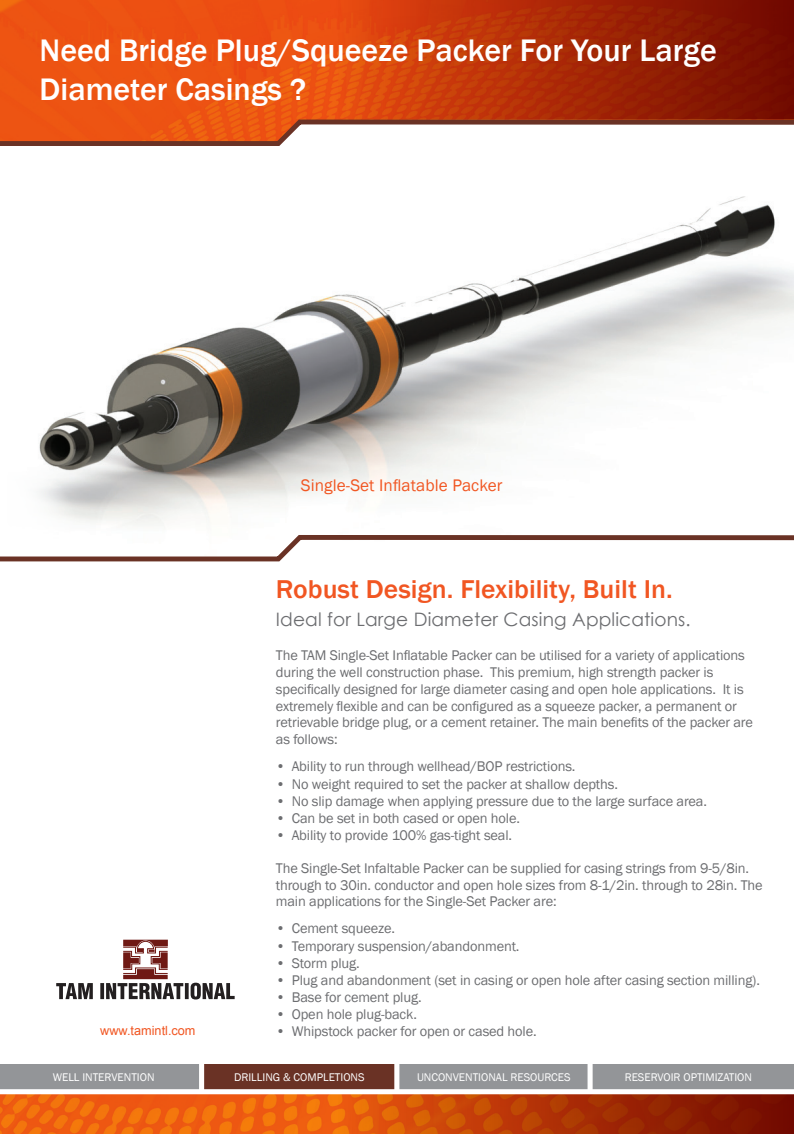
<style>
.page{position:relative;width:794px;height:1134px;background:#fff}
.page>*{position:absolute;margin:0;border:0;box-sizing:border-box;transform-origin:0 0}
.t1{font:500 32px/38.4px "Franklin Gothic";color:#fff}
.t2{font:500 26.48px "Franklin Gothic";color:#f15622;scale:1.04 1}
.t3{font:18.56px "Century Gothic";letter-spacing:.005em;color:#6c6d70}
.t4{font:17.24px "Franklin Gothic";letter-spacing:.005em;color:#f15622}
.t5{font:14.4px/16.8px "Franklin Gothic";letter-spacing:-.01em;color:#6c6d70}
.t6{font:12.72px "Arial";color:#f15622}
.t7{font:11.44px "Franklin Gothic";color:#fff}
</style>
<div class="page">
<img style="left:39px;top:196px;width:755px;height:329px">
<div style="left:0;top:0;width:60px;height:117px;background:#ed5412"></div>
<svg style="left:0;top:1094px;width:59px;height:40px;background:#ef6511"></svg>
<svg style="left:60px;top:0;width:734px;height:117px;background:#c33a0b"></svg>
<svg style="left:59px;top:1094px;width:735px;height:40px;background:#c7480a"></svg>
<div style="left:203px;top:1064px;width:195px;height:25px;background:#6a3225"></div>
<div style="left:397px;top:1064px;width:195px;height:25px;background:#939598"></div>
<div style="left:591px;top:1064px;width:203px;height:25px;background:#939598"></div>
<div style="left:394px;top:1058px;width:5px;height:34px;background:#fff"></div>
<div style="left:587px;top:1058px;width:5px;height:34px;background:#fff"></div>
<div style="left:0;top:1064px;width:203px;height:25px;background:#939598"></div>
<div style="left:199px;top:1058px;width:5px;height:34px;background:#fff"></div>
<svg style="left:0;top:117px;width:794px;height:29px"></svg>
<div style="left:122px;top:938px;width:47px;height:42px;background:#d2b8b7"></div>
<svg style="left:56px;top:940px;width:179px;height:59px"></svg>
<svg style="left:0;top:535px;width:794px;height:27px"></svg>
<h1 class="t1" style="left:40px;top:32px;width:678px">Need Bridge Plug/Squeeze Packer For Your Large<br>Diameter Casings ?</h1>
<p class="t4" style="left:301px;top:474px;width:203px">Single-Set Inflatable Packer</p>
<p class="t6" style="left:100px;top:1022px;width:97px">www.tamintl.com</p>
<p class="t7" style="left:53px;top:1070px;width:103px">WELL INTERVENTION</p>
<h2 class="t2" style="left:276px;top:573px;width:383px">Robust Design. Flexibility, Built In.</h2>
<p class="t3" style="left:276px;top:606px;width:416px">Ideal for Large Diameter Casing Applications.</p>
<p class="t5" style="left:276px;top:647px;width:478px">The TAM Single-Set Inflatable Packer can be utilised for a variety of applications during the well construction phase. This premium, high strength packer is specifically designed for large diameter casing and open hole applications. It is extremely flexible and can be configured as a squeeze packer, a permanent or retrievable bridge plug, or a cement retainer. The main benefits of the packer are as follows:</p>
<p class="t5" style="left:276px;top:758px;width:301px">• Ability to run through wellhead/BOP restrictions.</p>
<p class="t5" style="left:276px;top:776px;width:343px">• No weight required to set the packer at shallow depths.</p>
<p class="t5" style="left:276px;top:793px;width:432px">• No slip damage when applying pressure due to the large surface area.</p>
<p class="t5" style="left:276px;top:810px;width:245px">• Can be set in both cased or open hole.</p>
<p class="t5" style="left:276px;top:827px;width:238px">• Ability to provide 100% gas-tight seal.</p>
<p class="t5" style="left:276px;top:860px;width:488px">The Single-Set Infaltable Packer can be supplied for casing strings from 9-5/8in. through to 30in. conductor and open hole sizes from 8-1/2in. through to 28in. The main applications for the Single-Set Packer are:</p>
<p class="t5" style="left:276px;top:920px;width:121px">• Cement squeeze.</p>
<p class="t5" style="left:276px;top:938px;width:245px">• Temporary suspension/abandonment.</p>
<p class="t5" style="left:276px;top:955px;width:85px">• Storm plug.</p>
<p class="t5" style="left:276px;top:972px;width:485px">• Plug and abandonment (set in casing or open hole after casing section milling).</p>
<p class="t5" style="left:276px;top:989px;width:147px">• Base for cement plug.</p>
<p class="t5" style="left:276px;top:1006px;width:142px">• Open hole plug-back.</p>
<p class="t5" style="left:276px;top:1023px;width:262px">• Whipstock packer for open or cased hole.</p>
<p class="t7" style="left:234px;top:1070px;width:132px">DRILLING &amp; COMPLETIONS</p>
<p class="t7" style="left:417px;top:1070px;width:155px">UNCONVENTIONAL RESOURCES</p>
<p class="t7" style="left:624px;top:1070px;width:129px">RESERVOIR OPTIMIZATION</p>
</div>
